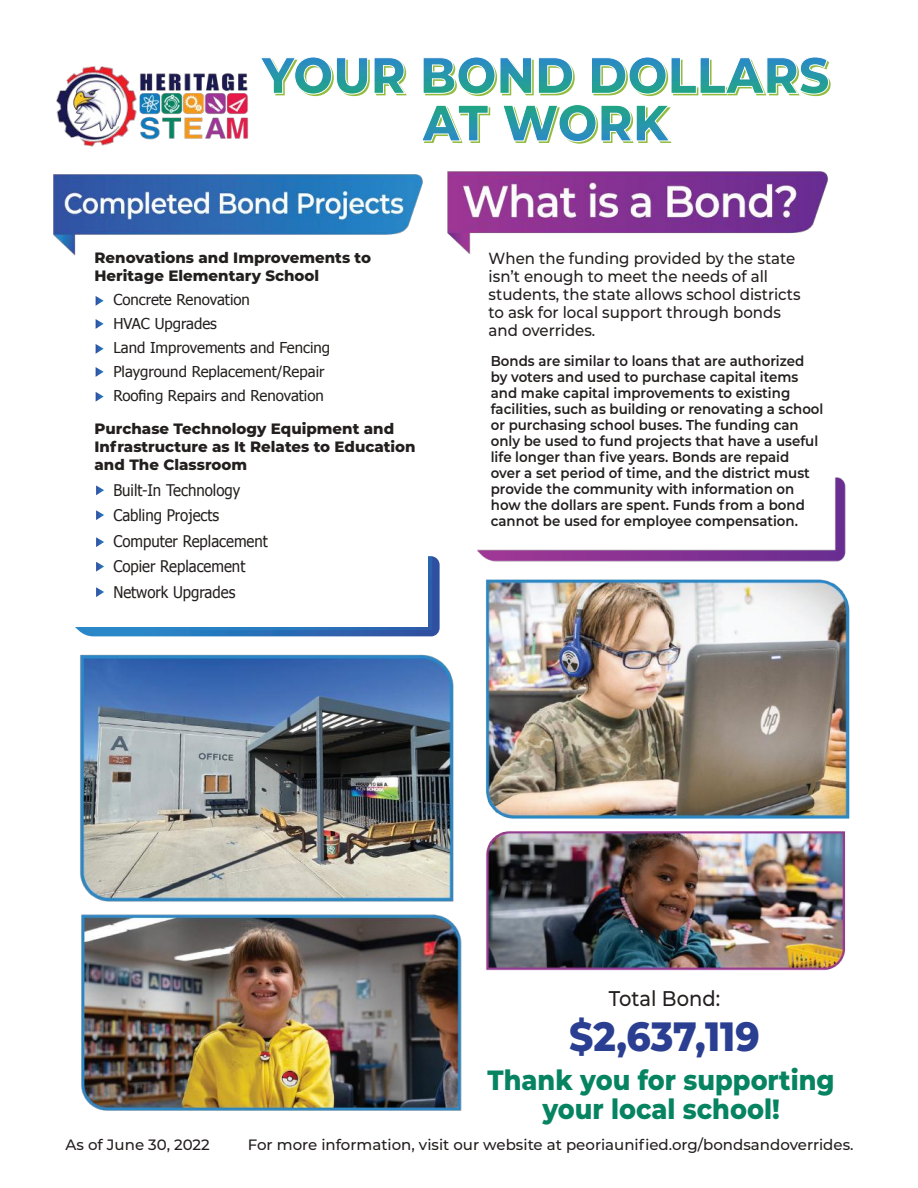
<style>
.page{position:relative;width:918px;height:1188px;background:#fff}
.page>*{position:absolute;margin:0;border:0;box-sizing:border-box;transform-origin:0 0}
.t1{font:800 40.8px "Montserrat";color:#2a3f91;scale:.92 1}
.t2{font:800 27.75px/28.5px "Montserrat";color:#068462;text-align:center;scale:.92 1}
.t3{font:500 21.3px "Montserrat";color:#241f1f;scale:.92 1}
.t4{font:500 16.05px/18px "Montserrat";color:#241f1f;scale:.93 1}
.t5{font:16.05px/25.5px "Tahoma";color:#241f1f;scale:.93 1}
.t6{font:800 15px/18px "Montserrat";color:#241f1f}
.t7{font:15px/24px "Tahoma";color:#241f1f}
.t8{font:500 15px "Montserrat";color:#241f1f}
.t9{font:600 14.25px/16px "Montserrat";color:#241f1f;scale:.93 1}
</style>
<div class="page">
<img style="left:477px;top:477px;width:369px;height:85px">
<img style="left:447px;top:171px;width:381px;height:83px">
<img style="left:53px;top:174px;width:370px;height:82px">
<svg style="left:96px;top:296px;width:8px;height:10px"></svg>
<svg style="left:261px;top:57px;width:146px;height:39px"></svg>
<svg style="left:423px;top:57px;width:152px;height:39px"></svg>
<svg style="left:592px;top:57px;width:239px;height:39px"></svg>
<svg style="left:422px;top:105px;width:68px;height:38px"></svg>
<svg style="left:503px;top:104px;width:169px;height:40px"></svg>
<svg style="left:96px;top:319px;width:8px;height:10px"></svg>
<svg style="left:96px;top:485px;width:8px;height:10px"></svg>
<svg style="left:96px;top:510px;width:8px;height:10px"></svg>
<svg style="left:96px;top:537px;width:8px;height:10px"></svg>
<svg style="left:75px;top:556px;width:365px;height:80px"></svg>
<svg style="left:96px;top:344px;width:8px;height:10px"></svg>
<svg style="left:96px;top:367px;width:8px;height:10px"></svg>
<svg style="left:96px;top:392px;width:8px;height:10px"></svg>
<img style="left:56px;top:66px;width:192px;height:81px">
<img style="left:80px;top:654px;width:374px;height:247px">
<img style="left:486px;top:831px;width:360px;height:140px">
<img style="left:81px;top:901px;width:381px;height:210px">
<img style="left:485px;top:579px;width:365px;height:240px">
<p class="t6" style="left:95px;top:248px;width:278px">Renovations and Improvements to<br>Heritage Elementary School</p>
<p class="t7" style="left:113px;top:287px;width:218px">Concrete Renovation<br>HVAC Upgrades<br>Land Improvements and Fencing<br>Playground Replacement/Repair<br>Roofing Repairs and Renovation</p>
<p class="t6" style="left:95px;top:419px;width:323px">Purchase Technology Equipment and<br>Infrastructure as It Relates to Education and The Classroom</p>
<p class="t5" style="left:113px;top:476px;width:168px">Built-In Technology<br>Cabling Projects<br>Computer Replacement<br>Copier Replacement<br>Network Upgrades</p>
<p class="t4" style="left:489px;top:248px;width:337px">When the funding provided by the state isn’t enough to meet the needs of all students, the state allows school districts to ask for local support through bonds and overrides.</p>
<p class="t9" style="left:491px;top:352px;width:359px">Bonds are similar to loans that are authorized by voters and used to purchase capital items and make capital improvements to existing facilities, such as building or renovating a school or purchasing school buses. The funding can only be used to fund projects that have a useful life longer than five years. Bonds are repaid<br>over a set period of time, and the district must provide the community with information on how the dollars are spent. Funds from a bond cannot be used for employee compensation.</p>
<h3 class="t3" style="left:609px;top:983px;width:123px">Total Bond:</h3>
<h1 class="t1" style="left:569px;top:1006px;width:209px">$2,637,119</h1>
<h2 class="t2" style="left:488px;top:1065px;width:379px">Thank you for supporting your local school!</h2>
<p class="t8" style="left:66px;top:1134px;width:146px">As of June 30, 2022</p>
<p class="t8" style="left:248px;top:1134px;width:607px">For more information, visit our website at peoriaunified.org/bondsandoverrides.</p>
</div>
